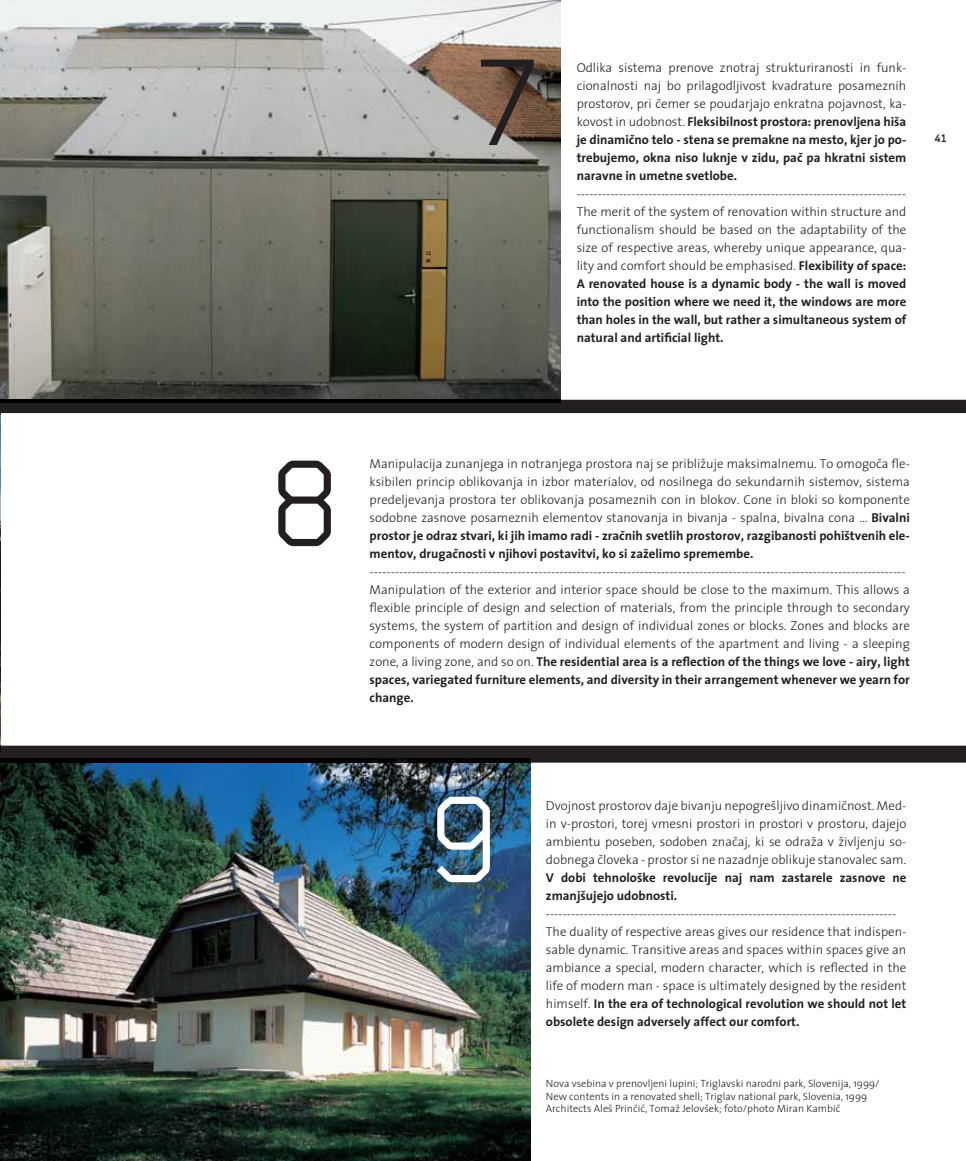
<style>
.page{position:relative;width:966px;height:1161px;background:#fff}
.page>*{position:absolute;margin:0;border:0;box-sizing:border-box;transform-origin:0 0}
.t1{font:128.1px "Foundry Gridnik CE";color:#231f20}
.t2{font:128.1px "Foundry Gridnik CE";color:#fff}
.t3{font:300 12.9px/18px "Slo The Sans";color:#231f20;text-align:justify}
.t4{font:700 12.9px/18px "Slo The Sans";color:#231f20}
.t5{font:700 12px "Generell TWCE";color:#231f20}
.t6{font:300 10.5px/12.6px "Slo The Sans";color:#231f20}
.s1{font-weight:700}
</style>
<div class="page">
<img style="left:0;top:413px;width:1px;height:333px">
<img style="left:0;top:763px;width:531px;height:398px">
<img style="left:0;top:0;width:560px;height:400px">
<svg style="left:0;top:400px;width:965px;height:13px;background:#1e1a1b"></svg>
<svg style="left:0;top:746px;width:965px;height:17px;background:#1f1c1d"></svg>
<h1 class="t1" style="left:468px;top:26px;width:79px">7</h1>
<p class="t3" style="left:576px;top:60px;width:331px">Odlika sistema prenove znotraj strukturiranosti in funk&shy;cionalnosti naj bo prilagodljivost kvadrature posameznih prostorov, pri Ëemer se poudarjajo enkratna pojavnost, ka&shy;kovost in udobnost. <span class="s1">Fleksibilnost prostora: prenovljena hiπa je dinamiËno telo - stena se premakne na mesto, kjer jo po&shy;trebujemo, okna niso luknje v zidu, paË pa hkratni sistem naravne in umetne svetlobe.</span></p>
<p class="t3" style="left:576px;top:186px;width:331px">------------------------------------------------------------------------------ The merit of the system of renovation within structure and functionalism should be based on the adaptability of the size of respective areas, whereby unique appearance, qua&shy;lity and comfort should be emphasised. <span class="s1">Flexibility of space:<br>A renovated house is a dynamic body - the wall is moved into the position where we need it, the windows are more than holes in the wall, but rather a simultaneous system of natural and artificial light.</span></p>
<p class="t5" style="left:934px;top:131px;width:14px">41</p>
<h1 class="t1" style="left:266px;top:427px;width:79px">8</h1>
<p class="t3" style="left:369px;top:456px;width:541px">Manipulacija zunanjega in notranjega prostora naj se pribliæuje maksimalnemu. To omogoËa fle&shy;ksibilen princip oblikovanja in izbor materialov, od nosilnega do sekundarnih sistemov, sistema predeljevanja prostora ter oblikovanja posameznih con in blokov. Cone in bloki so komponente sodobne zasnove posameznih elementov stanovanja in bivanja - spalna, bivalna cona ... <span class="s1">Bivalni prostor je odraz stvari, ki jih imamo radi - zraËnih svetlih prostorov, razgibanosti pohiπtvenih ele&shy;mentov, drugaËnosti v njihovi postavitvi, ko si zaæelimo spremembe.</span></p>
<p class="t3" style="left:369px;top:564px;width:541px;text-align:left">------------------------------------------------------------------------------------------------------------------------------- Manipulation of the exterior and interior space should be close to the maximum. This allows a flexible principle of design and selection of materials, from the principle through to secondary systems, the system of partition and design of individual zones or blocks. Zones and blocks are components of modern design of individual elements of the apartment and living - a sleeping zone, a living zone, and so on. <span class="s1">The residential area is a reflection of the things we love - airy, light spaces, variegated furniture elements, and diversity in their arrangement whenever we yearn for change.</span></p>
<h1 class="t2" style="left:424px;top:763px;width:79px">9</h1>
<p class="t3" style="left:545px;top:798px;width:362px">Dvojnost prostorov daje bivanju nepogreπljivo dinamiËnost. Med&shy;in v-prostori, torej vmesni prostori in prostori v prostoru, dajejo ambientu poseben, sodoben znaËaj, ki se odraæa v æivljenju so&shy;dobnega Ëloveka - prostor si ne nazadnje oblikuje stanovalec sam.</p>
<p class="t4" style="left:545px;top:869px;width:362px">V dobi tehnoloπke revolucije naj nam zastarele zasnove ne zmanjπujejo udobnosti.</p>
<p class="t3" style="left:545px;top:906px;width:362px;text-align:left">----------------------------------------------------------------------------------- The duality of respective areas gives our residence that indispen&shy;sable dynamic. Transitive areas and spaces within spaces give an ambiance a special, modern character, which is reflected in the life of modern man - space is ultimately designed by the resident himself. <span class="s1">In the era of technological revolution we should not let obsolete design adversely affect our comfort.</span></p>
<p class="t6" style="left:545px;top:1078px;width:335px">Nova vsebina v prenovljeni lupini; Triglavski narodni park, Slovenija, 1999/<br>New contents in a renovated shell; Triglav national park, Slovenia, 1999<br>Architects Aleπ PrinËiË, Tomaæ Jelovπek; foto/photo Miran KambiË</p>
</div>
